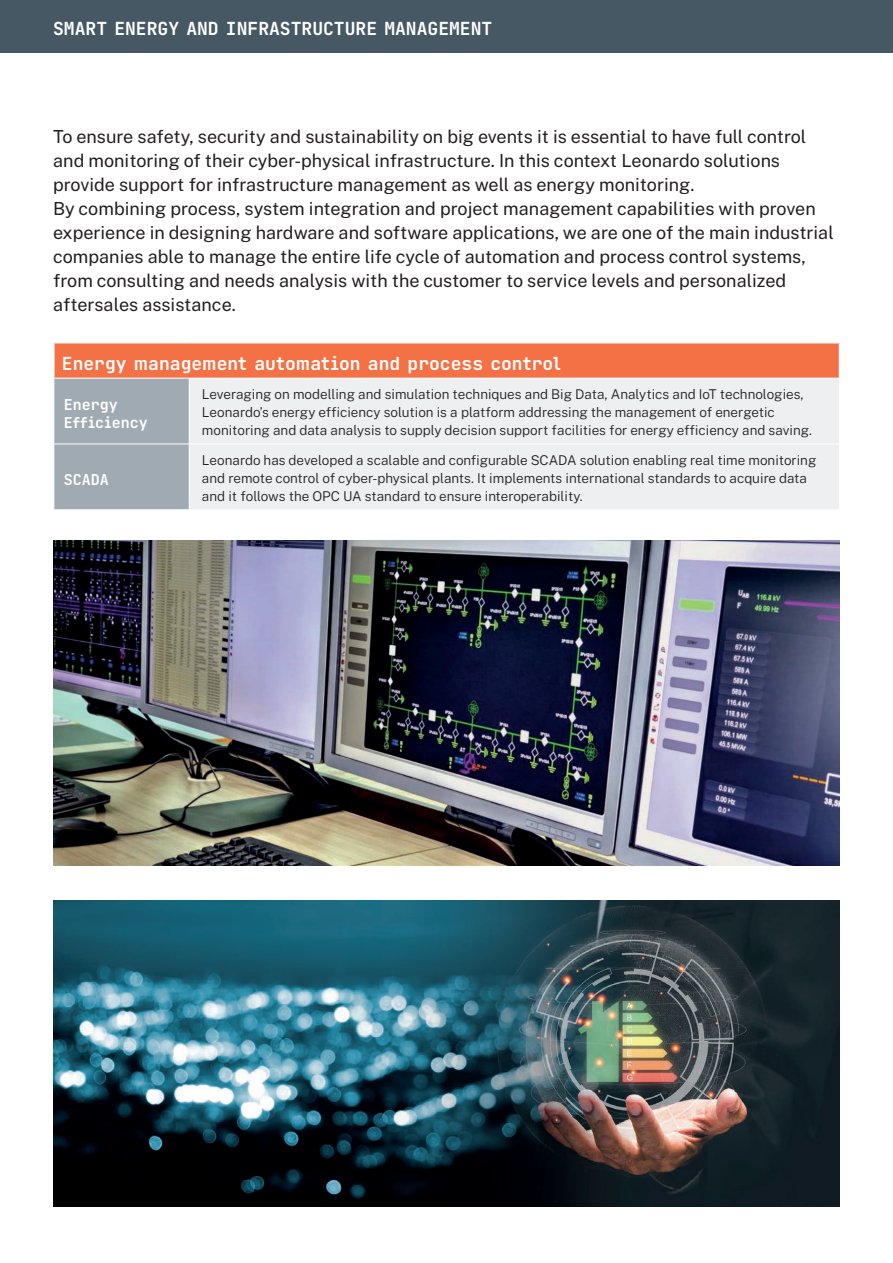
<style>
.page{position:relative;width:893px;height:1263px;background:#fff}
.page>*{position:absolute;margin:0;border:0;box-sizing:border-box;transform-origin:0 0}
.Testo_big_-_12_auto{font:18px/24px "Public Sans";color:#231f20}
.Titolo_1_-_12_auto{font:18px "Tekne LDO Variable";color:#fff}
.Titolo-1_Tabella_whi{font:15px "Tekne LDO Variable";color:#fff}
.Testo_-_9_auto{font:300 13.5px/18px "Public Sans";color:#231f20}
</style>
<div class="page">
<div style="left:0;top:0;width:893px;height:53px;background:#475865"></div>
<div style="left:54px;top:343px;width:785px;height:35px;background:#f37144"></div>
<div style="left:54px;top:379px;width:135px;height:130px;background:#9faab2"></div>
<div style="left:190px;top:379px;width:649px;height:130px;background:#edeff1"></div>
<hr style="left:53px;top:343px;width:2px;height:35px;background:#fff">
<hr style="left:53px;top:444px;width:136px;height:1px;background:#fff">
<hr style="left:189px;top:444px;width:651px;height:1px;background:#fff">
<img style="left:53px;top:540px;width:787px;height:325px">
<img style="left:53px;top:900px;width:787px;height:306px">
<p class="Titolo_1_-_12_auto" style="left:53px;top:15px;width:441px">SMART ENERGY AND INFRASTRUCTURE MANAGEMENT</p>
<p class="Testo_big_-_12_auto" style="left:53px;top:123px;width:755px">To ensure safety, security and sustainability on big events it is essential to have full control and monitoring of their cyber-physical infrastructure. In this context Leonardo solutions provide support for infrastructure management as well as energy monitoring.</p>
<p class="Testo_big_-_12_auto" style="left:53px;top:195px;width:782px">By combining process, system integration and project management capabilities with proven experience in designing hardware and software applications, we are one of the main industrial companies able to manage the entire life cycle of automation and process control systems, from consulting and needs analysis with the customer to service levels and personalized aftersales assistance.</p>
<p class="Titolo_1_-_12_auto" style="left:62px;top:349px;width:500px">Energy management automation and process control</p>
<p class="Titolo-1_Tabella_whi" style="left:64px;top:393px;width:55px">Energy</p>
<p class="Titolo-1_Tabella_whi" style="left:64px;top:411px;width:85px">Efficiency</p>
<p class="Testo_-_9_auto" style="left:202px;top:385px;width:612px">Leveraging on modelling and simulation techniques and Big Data, Analytics and IoT technologies,<br>Leonardo’s energy efficiency solution is a platform addressing the management of energetic monitoring and data analysis to supply decision support facilities for energy efficiency and saving.</p>
<p class="Titolo-1_Tabella_whi" style="left:64px;top:468px;width:46px">SCADA</p>
<p class="Testo_-_9_auto" style="left:202px;top:451px;width:616px">Leonardo has developed a scalable and configurable SCADA solution enabling real time monitoring and remote control of cyber-physical plants. It implements international standards to acquire data and it follows the OPC UA standard to ensure interoperability.</p>
</div>
